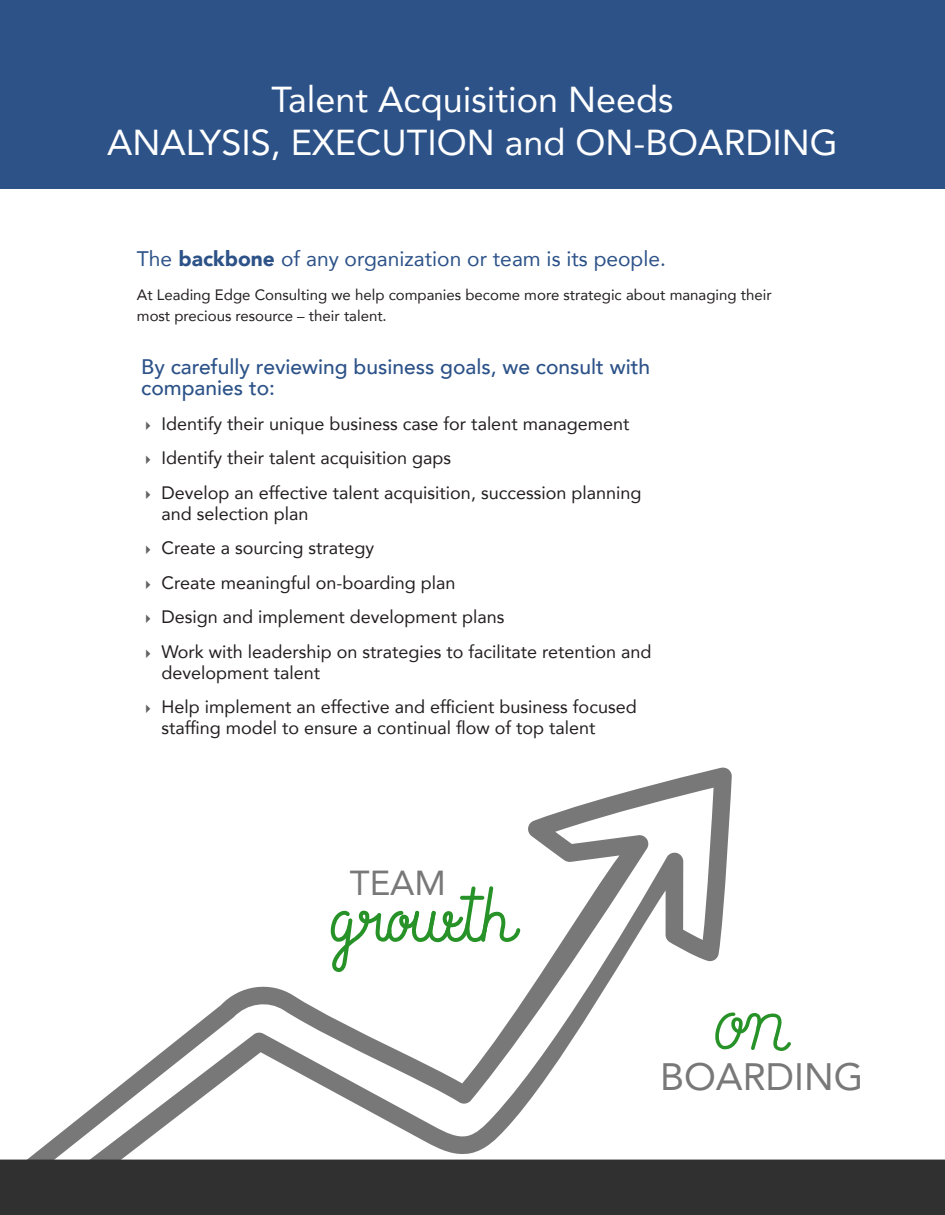
<style>
.page{position:relative;width:945px;height:1215px;background:#fff}
.page>*{position:absolute;margin:0;border:0;box-sizing:border-box;transform-origin:0 0}
.t1{font:38.1px "Avenir";color:#787878}
.t2{font:36px/43.2px "Avenir";color:#fff;text-align:center}
.t3{font:34.65px "Avenir";color:#787878}
.t4{font:500 21px/21px "Avenir";color:#2c5288}
.t5{font:21px "Avenir";color:#2c5288}
.t6{font:18px/21px "Avenir";color:#231f20}
.t7{font:15px/21px "Avenir";color:#231f20}
.s1{font-weight:900}
</style>
<div class="page">
<div style="left:0;top:0;width:14px;height:189px;background:#2c5288"></div>
<div style="left:14px;top:0;width:931px;height:189px;background:#2c5288"></div>
<svg style="left:0;top:767px;width:732px;height:393px"></svg>
<svg style="left:248px;top:886px;width:339px;height:262px"></svg>
<svg style="left:714px;top:1012px;width:77px;height:39px"></svg>
<div style="left:0;top:1160px;width:945px;height:55px;background:#303030"></div>
<p class="t2" style="left:107px;top:77px;width:732px">Talent Acquisition Needs<br>ANALYSIS, EXECUTION and ON-BOARDING</p>
<p class="t5" style="left:137px;top:242px;width:531px">The <span class="s1">backbone</span> of any organization or team is its people.</p>
<p class="t7" style="left:137px;top:284px;width:636px">At Leading Edge Consulting we help companies become more strategic about managing their most precious resource – their talent.</p>
<p class="t4" style="left:141px;top:355px;width:511px">By carefully reviewing business goals, we consult with companies to:</p>
<p class="t6" style="left:161px;top:413px;width:469px">Identify their unique business case for talent management</p>
<p class="t6" style="left:161px;top:447px;width:291px">Identify their talent acquisition gaps</p>
<p class="t6" style="left:161px;top:482px;width:481px">Develop an effective talent acquisition, succession planning and selection plan</p>
<p class="t6" style="left:161px;top:537px;width:214px">Create a sourcing strategy</p>
<p class="t6" style="left:161px;top:572px;width:296px">Create meaningful on-boarding plan</p>
<p class="t6" style="left:161px;top:606px;width:345px">Design and implement development plans</p>
<p class="t6" style="left:161px;top:641px;width:491px">Work with leadership on strategies to facilitate retention and development talent</p>
<p class="t6" style="left:161px;top:696px;width:477px">Help implement an effective and efficient business focused staffing model to ensure a continual flow of top talent</p>
<p class="t3" style="left:350px;top:855px;width:98px">TEAM</p>
<p class="t1" style="left:660px;top:1046px;width:205px">BOARDING</p>
</div>
